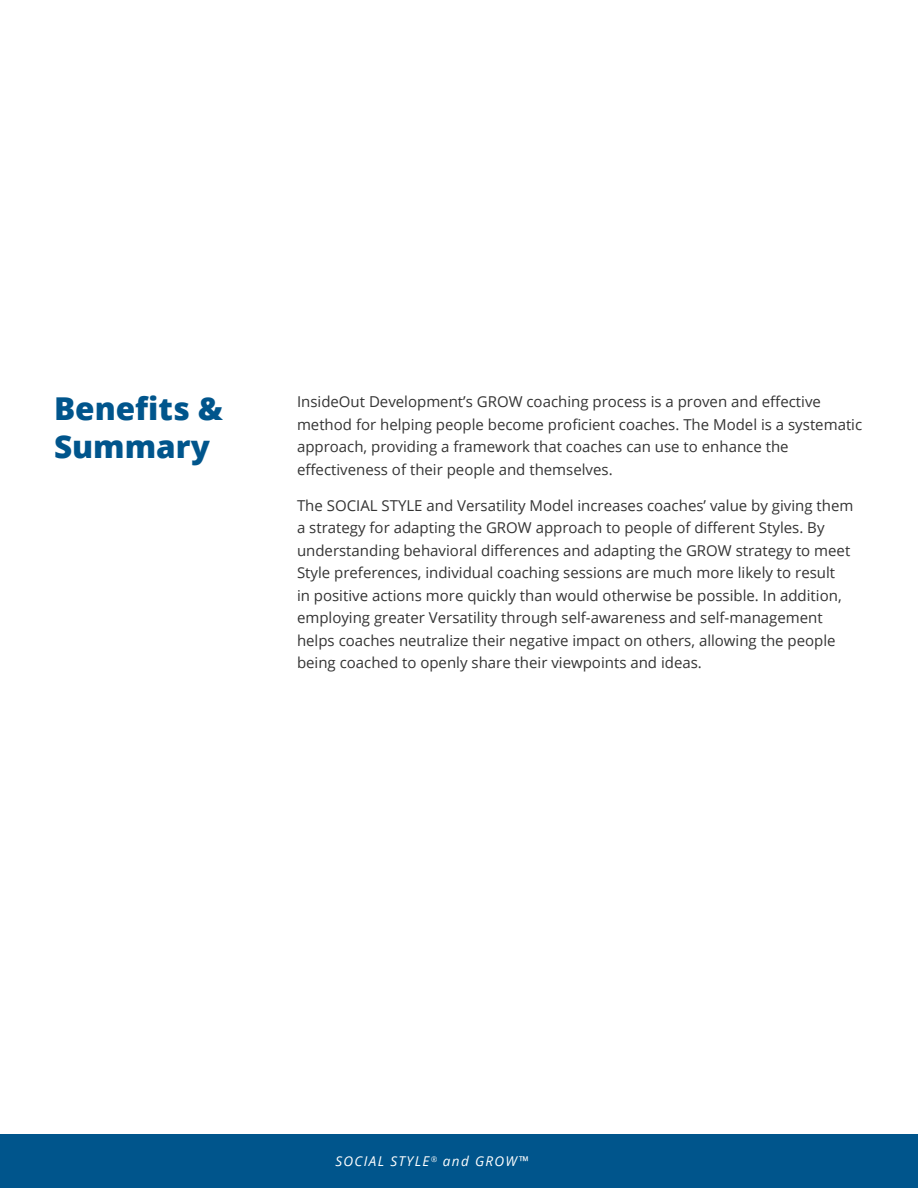
<style>
.page{position:relative;width:918px;height:1188px;background:#fff}
.page>*{position:absolute;margin:0;border:0;box-sizing:border-box;transform-origin:0 0}
.t1{font:800 31.5px/37.8px "Open Sans";color:#00558c}
.Body{font:15px/22.5px "Open Sans";color:#343434}
.t2{font:italic 13.5px "Open Sans";letter-spacing:.1em;color:#fff}
</style>
<div class="page">
<div style="left:0;top:1134px;width:918px;height:54px;background:#00558c"></div>
<h2 class="t1" style="left:54px;top:388px;width:171px">Benefits &amp;<br>Summary</h2>
<p class="Body" style="left:297px;top:390px;width:567px">InsideOut Development’s GROW coaching process is a proven and effective method for helping people become proficient coaches. The Model is a systematic approach, providing a framework that coaches can use to enhance the effectiveness of their people and themselves.</p>
<p class="Body" style="left:297px;top:494px;width:558px">The SOCIAL STYLE and Versatility Model increases coaches’ value by giving them a strategy for adapting the GROW approach to people of different Styles. By understanding behavioral differences and adapting the GROW strategy to meet Style preferences, individual coaching sessions are much more likely to result<br>in positive actions more quickly than would otherwise be possible. In addition, employing greater Versatility through self-awareness and self-management helps coaches neutralize their negative impact on others, allowing the people being coached to openly share their viewpoints and ideas.</p>
<p class="t2" style="left:335px;top:1152px;width:195px">SOCIAL STYLE<sup>®</sup> and GROW™</p>
</div>
